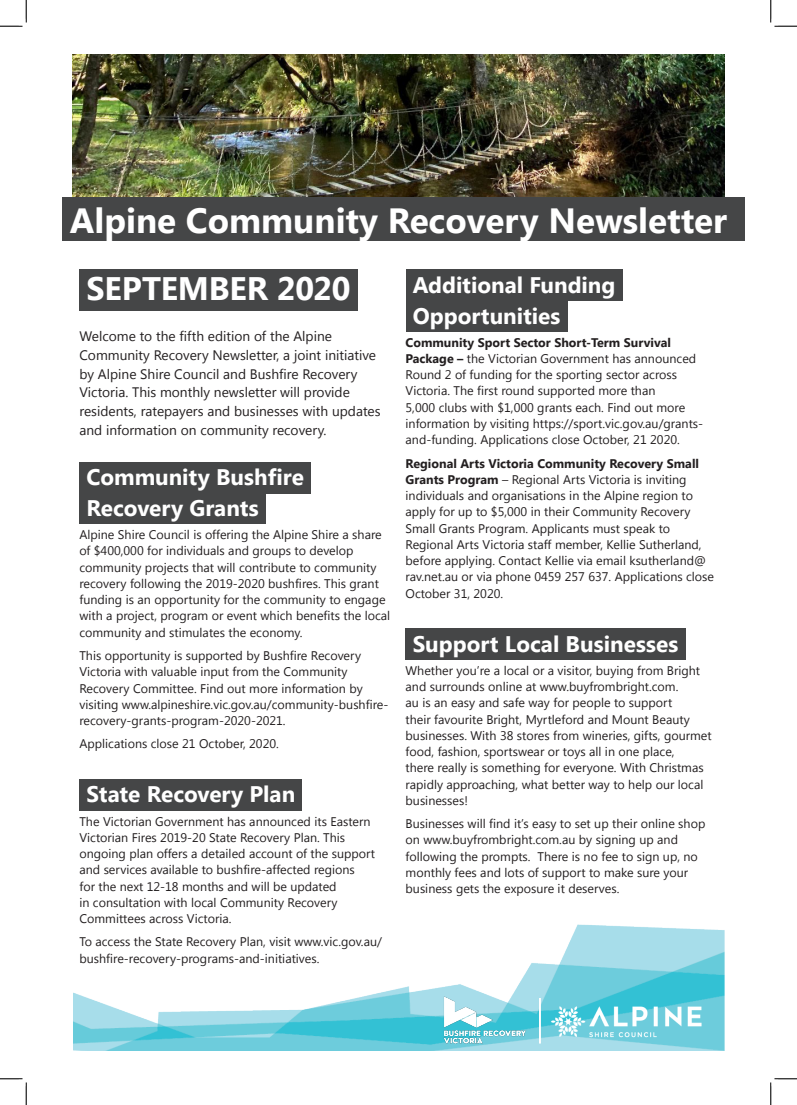
<style>
.page{position:relative;width:797px;height:1105px;background:#fff}
.page>*{position:absolute;margin:0;border:0;box-sizing:border-box;transform-origin:0 0}
.Document_Heading{font:700 35px "Lao UI";color:#fff}
.Paragraph_Heading{font:700 32.5px "Lao UI";letter-spacing:-.005em;color:#fff}
.Paragraph_Heading-2{font:700 22.5px "Lao UI";color:#fff}
.t1{font:13.75px/18.8px "Lao UI";color:#231f20}
.t2{font:12.5px/16.2px "Lao UI";color:#231f20}
.s1{font-weight:700}
</style>
<div class="page">
<img style="left:73px;top:924px;width:651px;height:126px">
<img style="left:441px;top:996px;width:87px;height:48px">
<img style="left:550px;top:1006px;width:152px;height:32px">
<hr style="left:539px;top:998px;width:2px;height:45px;background:#fff">
<img style="left:72px;top:55px;width:652px;height:143px">
<div style="left:63px;top:198px;width:681px;height:43px;background:#454647"></div>
<div style="left:79px;top:269px;width:278px;height:41px;background:#454647"></div>
<div style="left:79px;top:462px;width:232px;height:31px;background:#454647"></div>
<div style="left:79px;top:492px;width:187px;height:32px;background:#454647"></div>
<div style="left:79px;top:779px;width:223px;height:31px;background:#454647"></div>
<div style="left:405px;top:269px;width:217px;height:32px;background:#454647"></div>
<div style="left:405px;top:300px;width:162px;height:32px;background:#454647"></div>
<div style="left:405px;top:628px;width:280px;height:32px;background:#454647"></div>
<svg style="left:0;top:0;width:27px;height:27px"></svg>
<svg style="left:0;top:1078px;width:27px;height:27px"></svg>
<svg style="left:770px;top:0;width:27px;height:27px"></svg>
<svg style="left:770px;top:1078px;width:27px;height:27px"></svg>
<p class="Document_Heading" style="left:70px;top:197px;width:658px">Alpine Community Recovery Newsletter</p>
<p class="Paragraph_Heading" style="left:86px;top:267px;width:265px">SEPTEMBER 2020</p>
<p class="t1" style="left:79px;top:326px;width:303px">Welcome to the fifth edition of the Alpine Community Recovery Newsletter, a joint initiative by Alpine Shire Council and Bushfire Recovery Victoria. This monthly newsletter will provide residents, ratepayers and businesses with updates and information on community recovery.</p>
<p class="Paragraph_Heading-2" style="left:86px;top:462px;width:219px">Community Bushfire</p>
<p class="Paragraph_Heading-2" style="left:86px;top:493px;width:174px">Recovery Grants</p>
<p class="t2" style="left:79px;top:526px;width:312px">Alpine Shire Council is offering the Alpine Shire a share of $400,000 for individuals and groups to develop community projects that will contribute to community recovery following the 2019-2020 bushfires. This grant funding is an opportunity for the community to engage with a project, program or event which benefits the local community and stimulates the economy.</p>
<p class="t2" style="left:79px;top:647px;width:310px">This opportunity is supported by Bushfire Recovery Victoria with valuable input from the Community Recovery Committee. Find out more information by visiting www.alpineshire.vic.gov.au/community-bushfire&shy;recovery-grants-program-2020-2021.</p>
<p class="t2" style="left:79px;top:735px;width:201px">Applications close 21 October, 2020.</p>
<p class="Paragraph_Heading-2" style="left:86px;top:779px;width:210px">State Recovery Plan</p>
<p class="t2" style="left:79px;top:812px;width:297px">The Victorian Government has announced its Eastern Victorian Fires 2019-20 State Recovery Plan. This ongoing plan offers a detailed account of the support and services available to bushfire-affected regions<br>for the next 12-18 months and will be updated<br>in consultation with local Community Recovery Committees across Victoria.</p>
<p class="t2" style="left:79px;top:933px;width:304px">To access the State Recovery Plan, visit www.vic.gov.au/ bushfire-recovery-programs-and-initiatives.</p>
<p class="Paragraph_Heading-2" style="left:412px;top:270px;width:204px">Additional Funding</p>
<p class="Paragraph_Heading-2" style="left:412px;top:300px;width:149px">Opportunities</p>
<p class="t2" style="left:405px;top:334px;width:299px"><span class="s1">Community Sport Sector Short-Term Survival Package –</span> the Victorian Government has announced Round 2 of funding for the sporting sector across Victoria. The first round supported more than<br>5,000 clubs with $1,000 grants each. Find out more information by visiting https://sport.vic.gov.au/grants&shy;and-funding. Applications close October, 21 2020.</p>
<p class="t2" style="left:405px;top:454px;width:310px"><span class="s1">Regional Arts Victoria Community Recovery Small Grants Program</span> – Regional Arts Victoria is inviting individuals and organisations in the Alpine region to apply for up to $5,000 in their Community Recovery Small Grants Program. Applicants must speak to Regional Arts Victoria staff member, Kellie Sutherland, before applying. Contact Kellie via email ksutherland@ rav.net.au or via phone 0459 257 637. Applications close October 31, 2020.</p>
<p class="Paragraph_Heading-2" style="left:412px;top:629px;width:267px">Support Local Businesses</p>
<p class="t2" style="left:405px;top:662px;width:307px">Whether you’re a local or a visitor, buying from Bright and surrounds online at www.buyfrombright.com.<br>au is an easy and safe way for people to support<br>their favourite Bright, Myrtleford and Mount Beauty businesses. With 38 stores from wineries, gifts, gourmet food, fashion, sportswear or toys all in one place,<br>there really is something for everyone. With Christmas rapidly approaching, what better way to help our local businesses!</p>
<p class="t2" style="left:405px;top:815px;width:301px">Businesses will find it’s easy to set up their online shop on www.buyfrombright.com.au by signing up and following the prompts. There is no fee to sign up, no monthly fees and lots of support to make sure your business gets the exposure it deserves.</p>
</div>
